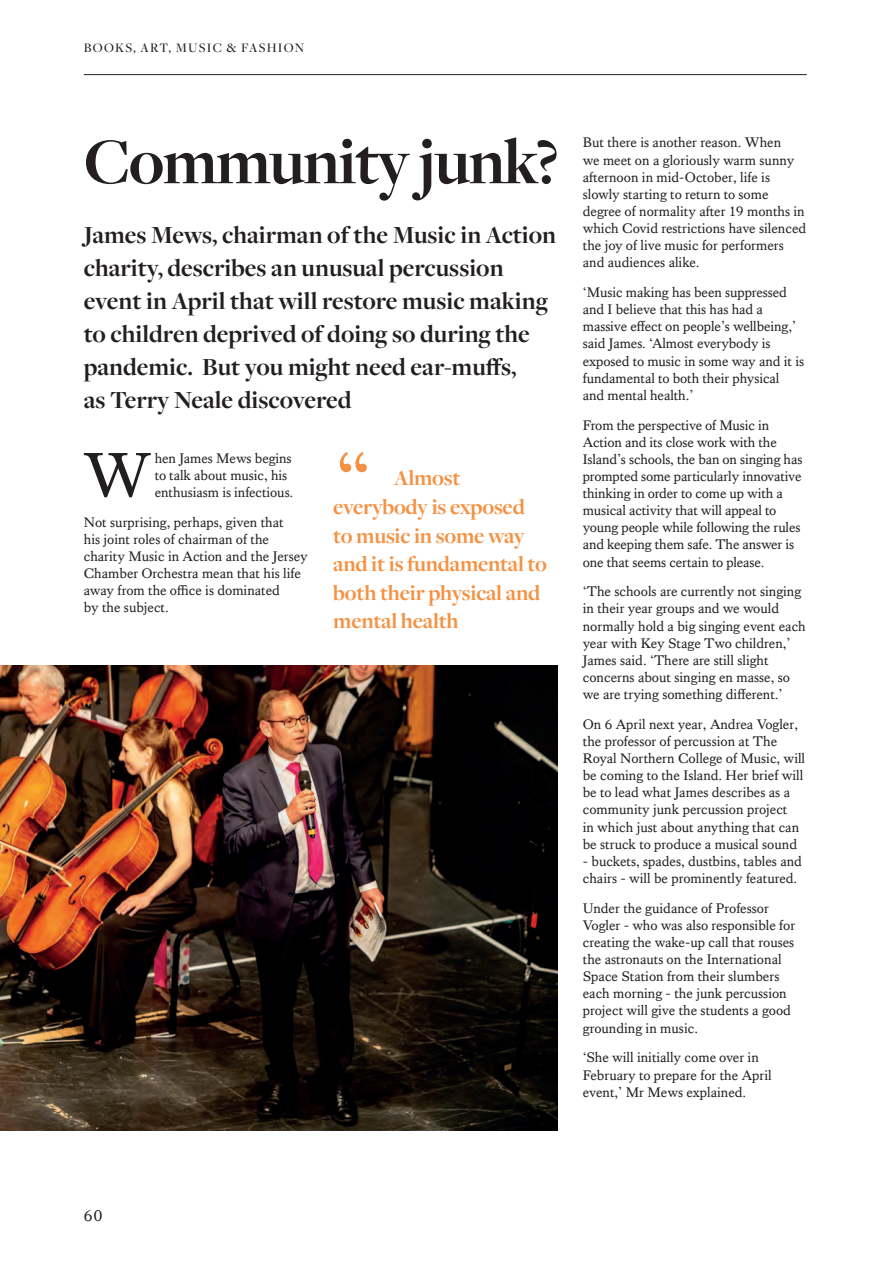
<style>
.page{position:relative;width:893px;height:1264px;background:#fff}
.page>*{position:absolute;margin:0;border:0;box-sizing:border-box;transform-origin:0 0}
.QUOTE{font:87px "Kings Caslon";color:#f59142}
.Heading{font:700 67.5px "Freight Disp Pro";letter-spacing:-.025em;color:#231f20}
.First_Para{font:65.1px "Kings Caslon";color:#231f20}
.Sub_heading{font:700 25.5px/33px "Freight Disp Pro";color:#231f20}
.QUOTE-2{font:700 22.5px/28.5px "Freight Disp Pro";letter-spacing:-.01em;color:#f59142}
.t1{font:16.5px "Kings Caslon";color:#231f20}
.Body_copy{font:14.25px/17.1px "Kings Caslon";color:#231f20}
.First_Para-2{font:14.25px/17.1px "Kings Caslon";letter-spacing:-.005em;color:#231f20}
.Section_type{font:500 13.5px "Freight Disp Pro";letter-spacing:.09em;color:#231f20}
</style>
<div class="page">
<hr style="left:84px;top:74px;width:723px;height:1px;background:#231f20">
<img style="left:0;top:666px;width:557px;height:464px">
<p class="Section_type" style="left:84px;top:39px;width:222px">BOOKS, ART, MUSIC &amp; FASHION</p>
<p class="Heading" style="left:84px;top:117px;width:476px">Community junk?</p>
<p class="Sub_heading" style="left:84px;top:218px;width:474px">James Mews, chairman of the Music in Action charity, describes an unusual percussion event in April that will restore music making to children deprived of doing so during the pandemic. But you might need ear-muffs,<br>as Terry Neale discovered</p>
<p class="QUOTE" style="left:333px;top:434px;width:41px">“</p>
<p class="QUOTE-2" style="left:333px;top:463px;width:215px;text-indent:61px">Almost everybody is exposed to music in some way and it is fundamental to both their physical and mental health</p>
<p class="First_Para" style="left:83px;top:437px;width:69px">W</p>
<p class="First_Para-2" style="left:155px;top:449px;width:140px">hen James Mews begins to talk about music, his enthusiasm is infectious.</p>
<p class="Body_copy" style="left:84px;top:513px;width:225px">Not surprising, perhaps, given that<br>his joint roles of chairman of the charity Music in Action and the Jersey<br>Chamber Orchestra mean that his life away from the office is dominated<br>by the subject.</p>
<p class="Body_copy" style="left:583px;top:134px;width:225px">But there is another reason. When<br>we meet on a gloriously warm sunny afternoon in mid-October, life is slowly starting to return to some degree of normality after 19 months in which Covid restrictions have silenced the joy of live music for performers and audiences alike.</p>
<p class="Body_copy" style="left:583px;top:284px;width:223px">‘Music making has been suppressed and I believe that this has had a massive effect on people’s wellbeing,’ said James. ‘Almost everybody is exposed to music in some way and it is fundamental to both their physical and mental health.’</p>
<p class="Body_copy" style="left:583px;top:416px;width:221px">From the perspective of Music in Action and its close work with the Island’s schools, the ban on singing has prompted some particularly innovative thinking in order to come up with a musical activity that will appeal to young people while following the rules and keeping them safe. The answer is one that seems certain to please.</p>
<p class="Body_copy" style="left:583px;top:583px;width:224px">‘The schools are currently not singing in their year groups and we would normally hold a big singing event each year with Key Stage Two children,’ James said. ‘There are still slight concerns about singing en masse, so we are trying something different.’</p>
<p class="Body_copy" style="left:583px;top:715px;width:224px">On 6 April next year, Andrea Vogler, the professor of percussion at The Royal Northern College of Music, will be coming to the Island. Her brief will be to lead what James describes as a community junk percussion project<br>in which just about anything that can be struck to produce a musical sound</p>
<p class="Body_copy" style="left:583px;top:852px;width:221px">- buckets, spades, dustbins, tables and chairs - will be prominently featured.</p>
<p class="Body_copy" style="left:583px;top:899px;width:214px">Under the guidance of Professor Vogler - who was also responsible for creating the wake-up call that rouses the astronauts on the International Space Station from their slumbers each morning - the junk percussion project will give the students a good grounding in music.</p>
<p class="Body_copy" style="left:583px;top:1048px;width:190px">‘She will initially come over in<br>February to prepare for the April event,’ Mr Mews explained.</p>
<p class="t1" style="left:84px;top:1205px;width:20px">60</p>
</div>
